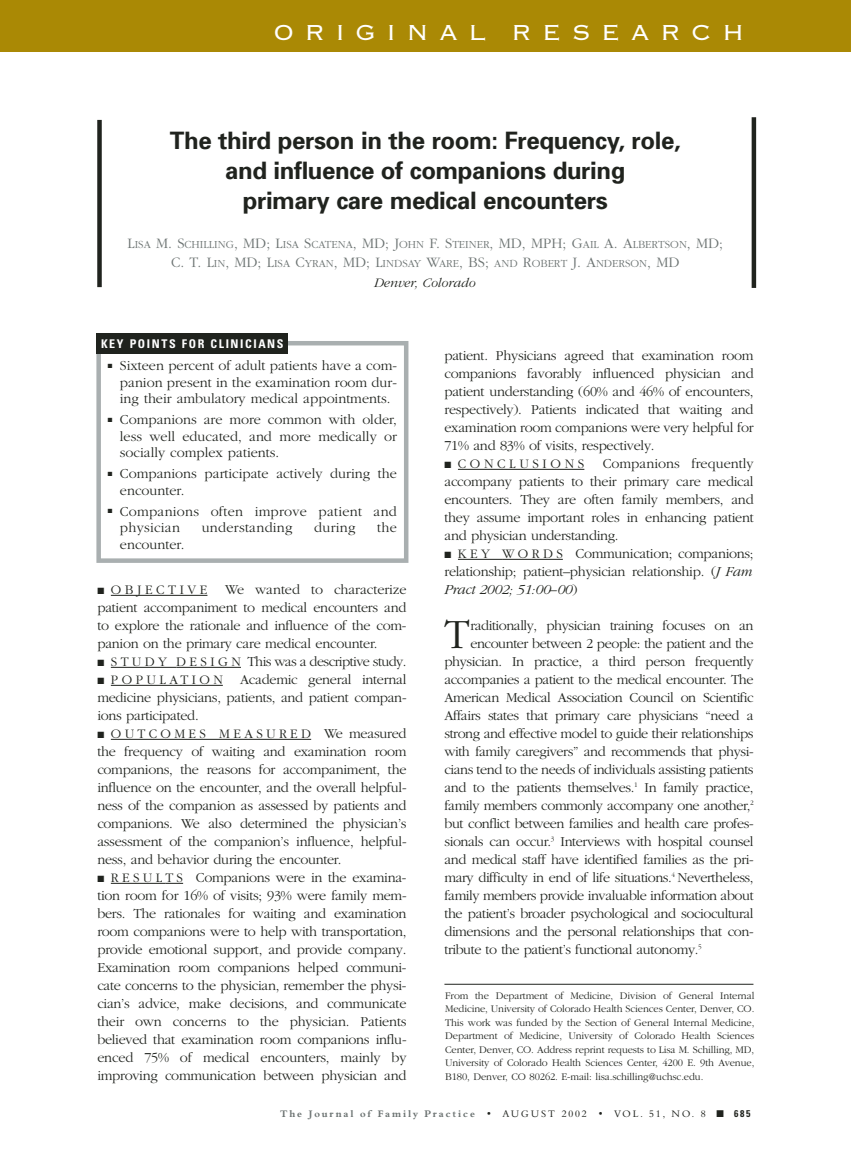
<style>
.page{position:relative;width:851px;height:1161px;background:#fff}
.page>*{position:absolute;margin:0;border:0;box-sizing:border-box;transform-origin:0 0}
.t1{font:300 43.2px "Garamond";color:#20231e}
.t2{font:28.5px "Copperplate Thirty Two BC";letter-spacing:.365em;color:#fff}
.t3{font:700 24px/30px "Univers";letter-spacing:-.015em;color:#20231e;text-align:center}
.t4{font:300 14.25px/18px "Garamond";letter-spacing:-.03em;color:#20231e;text-align:justify}
.t5{font:300 14.25px/16.5px "Garamond";color:#20231e}
.t6{font:300 14.25px/16.5px "Garamond";letter-spacing:.015em;color:#20231e}
.t7{font:300 14.25px "Garamond";letter-spacing:.02em;color:#20231e}
.t8{font:300 13.5px "Garamond";letter-spacing:.25em;color:#20231e}
.t9{font:italic 300 13.5px "Garamond";color:#20231e}
.t10{font:300 13.5px "Garamond";letter-spacing:.27em;color:#20231e}
.t11{font:700 condensed 12px "Univers";letter-spacing:.135em;color:#fff}
.t12{font:300 11.25px/19.5px "Garamond";color:#6c7372;text-align:center}
.t13{font:300 10.5px/13.5px "Garamond";letter-spacing:-.01em;color:#20231e;text-align:justify}
.t14{font:9.75px "Aldine 401 BT Bold A";letter-spacing:.2em;color:#6c7372}
.s1{font-size:15px}
.s2{font-size:13.5px}
.s3{font-size:14.25px}
.s4{font-style:italic}
.s5{font-family:"Aldine 401 BT Roman A";color:#20231e}
.s6{color:#20231e}
.s7{font-family:"Univers";font-weight:700;font-stretch:condensed;color:#20231e}
</style>
<div class="page">
<hr style="left:111px;top:595px;width:96px;height:1px;background:#20231e">
<hr style="left:111px;top:667px;width:59px;height:1px;background:#20231e">
<hr style="left:176px;top:667px;width:65px;height:1px;background:#20231e">
<hr style="left:111px;top:685px;width:70px;height:1px;background:#20231e">
<hr style="left:180px;top:685px;width:43px;height:1px;background:#20231e">
<hr style="left:111px;top:739px;width:200px;height:1px;background:#20231e">
<hr style="left:111px;top:883px;width:54px;height:1px;background:#20231e">
<svg style="left:165px;top:883px;width:18px;height:1px"></svg>
<hr style="left:458px;top:469px;width:126px;height:1px;background:#20231e">
<hr style="left:458px;top:559px;width:35px;height:1px;background:#20231e">
<hr style="left:502px;top:559px;width:61px;height:1px;background:#20231e">
<div style="left:97px;top:120px;width:5px;height:167px;background:#20231e"></div>
<div style="left:751px;top:117px;width:5px;height:171px;background:#20231e"></div>
<hr style="left:444px;top:984px;width:309px;height:1px;background:#20231e">
<div style="left:0;top:0;width:850px;height:52px;background:#aa8905"></div>
<div style="left:96px;top:341px;width:312px;height:222px;border:4px solid #a9afb0"></div>
<div style="left:96px;top:333px;width:192px;height:21px;background:#20231e"></div>
<h2 class="t2" style="left:273px;top:14px;width:472px">ORIGINAL RESEARCH</h2>
<h3 class="t3" style="left:170px;top:127px;width:512px">The third person in the room: Frequency, role, and influence of companions during<br>primary care medical encounters</h3>
<p class="t12" style="left:127px;top:235px;width:597px"><span class="s1">L</span>ISA <span class="s1">M. S</span>CHILLING<span class="s1">, MD; L</span>ISA <span class="s1">S</span>CATENA<span class="s1">, MD; J</span>OHN <span class="s1">F. S</span>TEINER<span class="s1">, MD, MPH; G</span>AIL <span class="s1">A. A</span>LBERTSON<span class="s1">, MD;<br>C. T. L</span>IN<span class="s1">, MD; L</span>ISA <span class="s1">C</span>YRAN<span class="s1">, MD; L</span>INDSAY <span class="s1">W</span>ARE<span class="s1">, BS;</span> AND <span class="s1">R</span>OBERT <span class="s1">J. A</span>NDERSON<span class="s1">, MD</span></p>
<p class="t9" style="left:374px;top:277px;width:103px">Denver, Colorado</p>
<p class="t11" style="left:101px;top:339px;width:184px">KEY POINTS FOR CLINICIANS</p>
<p class="t4" style="left:120px;top:359px;width:278px;line-height:16.5px;text-indent:-12px">■ Sixteen percent of adult patients have a com&shy;panion present in the examination room dur&shy;ing their ambulatory medical appointments.</p>
<p class="t4" style="left:120px;top:413px;width:278px;line-height:16.5px;text-indent:-12px">■ Companions are more common with older, less well educated, and more medically or socially complex patients.</p>
<p class="t5" style="left:120px;top:467px;width:278px;text-indent:-12px">■ Companions participate actively during the encounter.</p>
<p class="t6" style="left:120px;top:504px;width:278px;text-indent:-12px">■ Companions often improve patient and physician</p>
<p class="t7" style="left:202px;top:522px;width:92px">understanding</p>
<p class="t4" style="left:314px;top:520px;width:43px">during</p>
<p class="t4" style="left:377px;top:520px;width:21px">the</p>
<p class="t5" style="left:120px;top:537px;width:66px">encounter.</p>
<p class="t4" style="left:97px;top:582px;width:311px">■ <span class="s2">O B J E C T I V E</span> We wanted to characterize patient accompaniment to medical encounters and to explore the rationale and influence of the com&shy;panion on the primary care medical encounter.</p>
<p class="t4" style="left:97px;top:654px;width:311px">■ <span class="s2">S T U D Y D E S I G N</span> This was a descriptive study.</p>
<p class="t4" style="left:97px;top:672px;width:311px">■ <span class="s2">P O P U L A T I O N</span> Academic general internal medicine physicians, patients, and patient compan&shy;ions participated.</p>
<p class="t8" style="left:97px;top:728px;width:311px">■ OUTCOMES MEASURED <span class="s3">We measured</span></p>
<p class="t4" style="left:97px;top:744px;width:311px">the frequency of waiting and examination room companions, the reasons for accompaniment, the influence on the encounter, and the overall helpful&shy;ness of the companion as assessed by patients and companions. We also determined the physician’s assessment of the companion’s influence, helpful&shy;ness, and behavior during the encounter.</p>
<p class="t4" style="left:97px;top:870px;width:311px">■ <span class="s2">R E S U L T S</span> Companions were in the examina&shy;tion room for 16% of visits; 93% were family mem&shy;bers. The rationales for waiting and examination room companions were to help with transportation, provide emotional support, and provide company.<br>Examination room companions helped communi&shy;cate concerns to the physician, remember the physi&shy;cian’s advice, make decisions, and communicate their own concerns to the physician. Patients believed that examination room companions influ&shy;enced 75% of medical encounters, mainly by improving communication between physician and</p>
<p class="t4" style="left:444px;top:348px;width:311px">patient. Physicians agreed that examination room companions favorably influenced physician and patient understanding (60% and 46% of encounters, respectively). Patients indicated that waiting and examination room companions were very helpful for 71% and 83% of visits, respectively.</p>
<p class="t10" style="left:444px;top:458px;width:141px">■ CONCLUSIONS</p>
<p class="t4" style="left:444px;top:456px;width:311px;text-indent:158px">Companions frequently accompany patients to their primary care medical encounters. They are often family members, and they assume important roles in enhancing patient and physician understanding.</p>
<p class="t4" style="left:444px;top:546px;width:311px">■ <span class="s2">K E Y W O R D S</span> Communication; companions; relationship; patient–physician relationship. (<span class="s4">J Fam Pract 2002; 51:00–00</span>)</p>
<h1 class="t1" style="left:444px;top:618px;width:27px">T</h1>
<p class="t4" style="left:470px;top:618px;width:285px">raditionally, physician training focuses on an</p>
<p class="t4" style="left:470px;top:636px;width:285px">encounter between 2 people: the patient and the</p>
<p class="t4" style="left:444px;top:654px;width:310px">physician. In practice, a third person frequently</p>
<p class="t4" style="left:444px;top:672px;width:311px">accompanies a patient to the medical encounter. The</p>
<p class="t4" style="left:444px;top:690px;width:311px">American Medical Association Council on Scientific</p>
<p class="t4" style="left:444px;top:708px;width:310px">Affairs states that primary care physicians “need a</p>
<p class="t4" style="left:444px;top:726px;width:310px">strong and effective model to guide their relationships</p>
<p class="t4" style="left:444px;top:744px;width:310px">with family caregivers” and recommends that physi-</p>
<p class="t4" style="left:444px;top:762px;width:310px">cians tend to the needs of individuals assisting patients</p>
<p class="t4" style="left:444px;top:780px;width:311px">and to the patients themselves.<sup>1</sup> In family practice,</p>
<p class="t4" style="left:444px;top:798px;width:311px">family members commonly accompany one another,<sup>2</sup></p>
<p class="t4" style="left:444px;top:816px;width:310px">but conflict between families and health care profes-</p>
<p class="t4" style="left:444px;top:834px;width:310px">sionals can occur.<sup>3</sup> Interviews with hospital counsel</p>
<p class="t4" style="left:444px;top:852px;width:311px">and medical staff have identified families as the pri-</p>
<p class="t4" style="left:444px;top:870px;width:311px">mary difficulty in end of life situations.<sup>4</sup> Nevertheless,</p>
<p class="t4" style="left:444px;top:888px;width:311px">family members provide invaluable information about</p>
<p class="t4" style="left:444px;top:906px;width:311px">the patient’s broader psychological and sociocultural</p>
<p class="t4" style="left:444px;top:924px;width:310px">dimensions and the personal relationships that con-</p>
<p class="t4" style="left:444px;top:942px;width:258px">tribute to the patient’s functional autonomy.<sup>5</sup></p>
<p class="t13" style="left:445px;top:990px;width:311px">From the Department of Medicine, Division of General Internal Medicine, University of Colorado Health Sciences Center, Denver, CO.<br>This work was funded by the Section of General Internal Medicine, Department of Medicine, University of Colorado Health Sciences Center, Denver, CO. Address reprint requests to Lisa M. Schilling, MD, University of Colorado Health Sciences Center, 4200 E. 9th Avenue, B180, Denver, CO 80262. E-mail: lisa.schilling@uchsc.edu.</p>
<p class="t14" style="left:280px;top:1110px;width:472px">The Journal of Family Practice <span class="s5">• AUGUST 2002 • VOL. 51, NO. 8</span> <span class="s6">■</span> <span class="s7">685</span></p>
</div>
